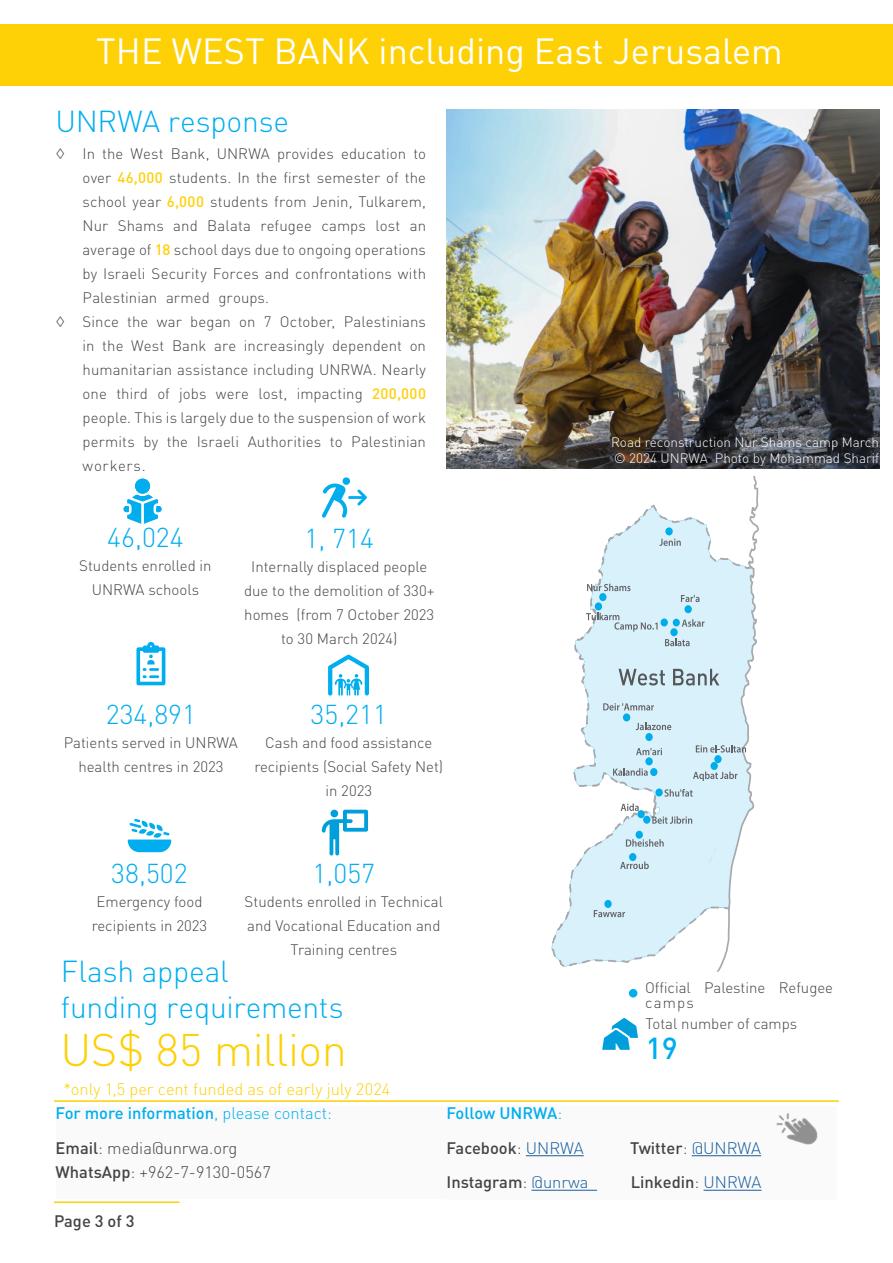
<style>
.page{position:relative;width:893px;height:1263px;background:#fff}
.page>*{position:absolute;margin:0;border:0;box-sizing:border-box;transform-origin:0 0}
.t1{font:300 45px "DIN Pro";letter-spacing:-.01em;color:#fed006}
.t2{font:36px "DIN Pro";color:#fff}
.t3{font:300 30px "DIN Pro";letter-spacing:-.005em;color:#00aeef}
.t4{font:500 30px "DIN Pro";color:#00aeef}
.t5{font:300 27px "DIN Pro";color:#00aeef}
.Text{font:500 16.5px "DIN Pro";color:#444}
.Text-2{font:300 16.5px "DIN Pro";color:#444}
.Text-3{font:500 16.5px "DIN Pro";color:#00aeef}
.Text-4{font:300 16.5px "DIN Pro";letter-spacing:-.005em;color:#fed006}
.Text-5{font:300 15px/24px "DIN Pro";color:#444;text-align:center}
.Text-6{font:300 13.5px "DIN Pro";color:#fff}
.s1{font-weight:500;color:#fed006}
.s2{font-weight:300}
.s3{font-weight:500}
.s4{font-weight:300;color:#175d9e}
</style>
<div class="page">
<hr style="left:0;top:24px;width:1px;height:62px;background:#253f8e">
<img style="left:446px;top:109px;width:433px;height:360px">
<svg style="left:123px;top:479px;width:39px;height:45px"></svg>
<svg style="left:136px;top:642px;width:29px;height:43px"></svg>
<svg style="left:128px;top:819px;width:43px;height:33px"></svg>
<svg style="left:328px;top:654px;width:41px;height:42px"></svg>
<hr style="left:54px;top:1201px;width:125px;height:2px;background:#fed006">
<hr style="left:54px;top:1100px;width:785px;height:2px;background:#fed006">
<svg style="left:552px;top:476px;width:207px;height:496px"></svg>
<div style="left:1px;top:24px;width:892px;height:62px;background:#fed006"></div>
<svg style="left:322px;top:477px;width:45px;height:41px"></svg>
<div style="left:629px;top:989px;width:8px;height:8px;background:#00aeef;border-radius:50%"></div>
<svg style="left:602px;top:1018px;width:36px;height:32px"></svg>
<div style="left:56px;top:1106px;width:390px;height:93px;background:#fafafa"></div>
<div style="left:446px;top:1106px;width:391px;height:93px;background:#fafafa"></div>
<hr style="left:526px;top:1155px;width:58px;height:1px;background:#175d9e">
<hr style="left:692px;top:1155px;width:69px;height:1px;background:#175d9e">
<hr style="left:531px;top:1190px;width:66px;height:1px;background:#175d9e">
<hr style="left:704px;top:1190px;width:57px;height:1px;background:#175d9e">
<img style="left:767px;top:1100px;width:60px;height:45px">
<svg style="left:322px;top:810px;width:46px;height:45px"></svg>
<p class="t2" style="left:96px;top:27px;width:688px">THE WEST BANK including East Jerusalem</p>
<p class="t3" style="left:56px;top:101px;width:235px">UNRWA response</p>
<p class="Text-5" style="left:83px;top:141px;width:345px;text-align:justify;text-indent:-27px">◊ In the West Bank, UNRWA provides education to over <span class="s1">46,000</span> students. In the first semester of the school year <span class="s1">6,000</span> students from Jenin, Tulkarem, Nur Shams and Balata refugee camps lost an average of <span class="s1">18</span> school days due to ongoing operations by Israeli Security Forces and confrontations with Palestinian armed groups.</p>
<p class="Text-5" style="left:83px;top:309px;width:345px;text-align:justify;text-indent:-27px">◊ Since the war began on 7 October, Palestinians in the West Bank are increasingly dependent on humanitarian assistance including UNRWA. Nearly one third of jobs were lost, impacting <span class="s1">200,000 </span>people. This is largely due to the suspension of work permits by the Israeli Authorities to Palestinian workers.</p>
<p class="Text-6" style="left:611px;top:433px;width:270px">Road reconstruction Nur Shams camp March</p>
<p class="Text-6" style="left:614px;top:449px;width:267px">© 2024 UNRWA Photo by Mohammad Sharif</p>
<p class="t5" style="left:107px;top:518px;width:78px">46,024</p>
<p class="Text-5" style="left:79px;top:552px;width:134px">Students enrolled in<br>UNRWA schools</p>
<p class="t5" style="left:305px;top:520px;width:71px">1, 714</p>
<p class="Text-5" style="left:244px;top:554px;width:192px">Internally displaced people due to the demolition of 330+ homes (from 7 October 2023 to 30 March 2024)</p>
<p class="t5" style="left:106px;top:696px;width:92px">234,891</p>
<p class="Text-5" style="left:64px;top:730px;width:176px">Patients served in UNRWA health centres in 2023</p>
<p class="t5" style="left:311px;top:696px;width:78px">35,211</p>
<p class="Text-5" style="left:254px;top:730px;width:190px">Cash and food assistance recipients (Social Safety Net) in 2023</p>
<p class="t5" style="left:111px;top:855px;width:78px">38,502</p>
<p class="Text-5" style="left:92px;top:889px;width:117px">Emergency food recipients in 2023</p>
<p class="t5" style="left:313px;top:855px;width:64px">1,057</p>
<p class="Text-5" style="left:245px;top:889px;width:200px">Students enrolled in Technical and Vocational Education and<br>Training centres</p>
<p class="t3" style="left:61px;top:951px;width:169px">Flash appeal</p>
<p class="t3" style="left:61px;top:987px;width:284px">funding requirements</p>
<p class="t1" style="left:60px;top:1019px;width:288px">US$ 85 million</p>
<p class="Text-4" style="left:64px;top:1078px;width:328px">*only 1,5 per cent funded as of early july 2024</p>
<p class="Text-5" style="left:645px;top:979px;width:190px;line-height:15px;text-align:left">Official Palestine Refugee camps</p>
<p class="t4" style="left:646px;top:1028px;width:33px">19</p>
<p class="Text-5" style="left:645px;top:1011px;width:153px">Total number of camps</p>
<p class="Text-3" style="left:56px;top:1102px;width:278px">For more information<span class="s2">, please contact:</span></p>
<p class="Text-2" style="left:56px;top:1136px;width:183px"><span class="s3">Email</span>: media@unrwa.org</p>
<p class="Text-2" style="left:56px;top:1160px;width:217px"><span class="s3">WhatsApp</span>: +962-7-9130-0567</p>
<p class="Text" style="left:54px;top:1210px;width:82px">Page 3 of 3</p>
<p class="Text-3" style="left:446px;top:1102px;width:117px">Follow UNRWA<span class="s2">:</span></p>
<p class="Text" style="left:446px;top:1136px;width:139px">Facebook<span class="s2">:</span> <span class="s4">UNRWA</span></p>
<p class="Text" style="left:630px;top:1136px;width:133px">Twitter<span class="s2">:</span> <span class="s4">@UNRWA</span></p>
<p class="Text" style="left:446px;top:1171px;width:144px">Instagram<span class="s2">:</span> <span class="s4">@unrwa</span></p>
<p class="Text" style="left:631px;top:1171px;width:132px">Linkedin<span class="s2">:</span> <span class="s4">UNRWA</span></p>
</div>
